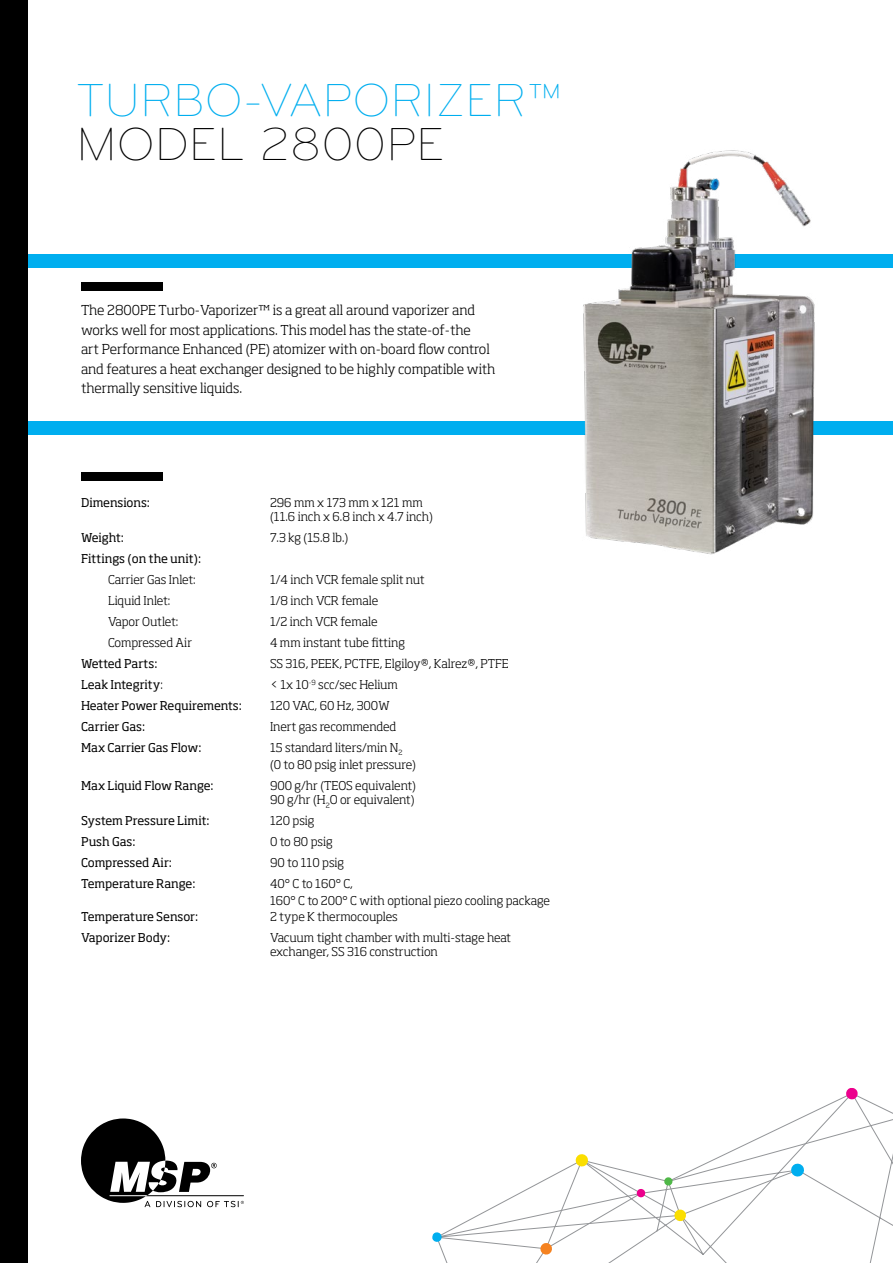
<style>
.page{position:relative;width:893px;height:1263px;background:#fff}
.page>*{position:absolute;margin:0;border:0;box-sizing:border-box;transform-origin:0 0}
.t1{font:300 48px "Bryant Pro";color:#00aeef}
.t2{font:300 48px "Bryant Pro";color:#000}
.t3{font:300 13.5px/19.5px "Soho Std";letter-spacing:-.005em;color:#000}
.t4{font:300 12px/14.4px "Soho Std";color:#000}
.t5{font:12px "Soho Std";letter-spacing:-.005em;color:#000}
.t6{font:300 12px "Soho Std";letter-spacing:-.02em;color:#000}
.t7{font:12px "Soho Std";letter-spacing:-.025em;color:#000}
.s1{font-weight:300}
</style>
<div class="page">
<div style="left:0;top:421px;width:893px;height:14px;background:#00aeef"></div>
<div style="left:0;top:254px;width:893px;height:14px;background:#00aeef"></div>
<div style="left:81px;top:282px;width:81px;height:9px;background:#000"></div>
<div style="left:81px;top:472px;width:81px;height:9px;background:#000"></div>
<div style="left:0;top:0;width:27px;height:1263px;background:#000"></div>
<img style="left:583px;top:150px;width:232px;height:405px">
<svg style="left:438px;top:1096px;width:455px;height:167px"></svg>
<svg style="left:664px;top:1177px;width:9px;height:9px"></svg>
<svg style="left:432px;top:1232px;width:10px;height:10px"></svg>
<svg style="left:540px;top:1242px;width:13px;height:13px"></svg>
<svg style="left:790px;top:1163px;width:15px;height:14px"></svg>
<svg style="left:575px;top:1153px;width:14px;height:14px"></svg>
<svg style="left:845px;top:1088px;width:13px;height:12px"></svg>
<svg style="left:674px;top:1209px;width:13px;height:13px"></svg>
<svg style="left:636px;top:1188px;width:10px;height:10px"></svg>
<svg style="left:81px;top:1118px;width:163px;height:89px"></svg>
<h1 class="t1" style="left:76px;top:72px;width:487px">TURBO-VAPORIZER™</h1>
<h1 class="t2" style="left:76px;top:116px;width:369px">MODEL 2800PE</h1>
<p class="t3" style="left:81px;top:300px;width:416px">The 2800PE Turbo-Vaporizer™ is a great all around vaporizer and works well for most applications. This model has the state-of-the<br>art Performance Enhanced (PE) atomizer with on-board flow control and features a heat exchanger designed to be highly compatible with thermally sensitive liquids.</p>
<p class="t5" style="left:81px;top:495px;width:70px">Dimensions:</p>
<p class="t4" style="left:270px;top:495px;width:164px">296 mm x 173 mm x 121 mm (11.6 inch x 6.8 inch x 4.7 inch)</p>
<p class="t5" style="left:81px;top:530px;width:44px">Weight:</p>
<p class="t4" style="left:270px;top:530px;width:80px">7.3 kg (15.8 lb.)</p>
<p class="t5" style="left:81px;top:551px;width:122px">Fittings (on the unit):</p>
<p class="t4" style="left:108px;top:572px;width:89px">Carrier Gas Inlet:</p>
<p class="t4" style="left:270px;top:572px;width:156px">1/4 inch VCR female split nut</p>
<p class="t6" style="left:108px;top:593px;width:64px">Liquid Inlet:</p>
<p class="t4" style="left:270px;top:593px;width:110px">1/8 inch VCR female</p>
<p class="t6" style="left:108px;top:614px;width:72px">Vapor Outlet:</p>
<p class="t4" style="left:270px;top:614px;width:109px">1/2 inch VCR female</p>
<p class="t4" style="left:108px;top:635px;width:86px">Compressed Air</p>
<p class="t4" style="left:270px;top:635px;width:137px">4 mm instant tube fitting</p>
<p class="t5" style="left:81px;top:656px;width:78px">Wetted Parts:</p>
<p class="t4" style="left:270px;top:656px;width:240px">SS 316, PEEK, PCTFE, Elgiloy®, Kalrez®, PTFE</p>
<p class="t5" style="left:81px;top:677px;width:83px">Leak Integrity<span class="s1">:</span></p>
<p class="t4" style="left:270px;top:677px;width:130px">&lt; 1x 10<sup>-9</sup> scc/sec Helium</p>
<p class="t7" style="left:81px;top:698px;width:162px">Heater Power Requirements:</p>
<p class="t4" style="left:270px;top:698px;width:121px">120 VAC, 60 Hz, 300W</p>
<p class="t5" style="left:81px;top:719px;width:66px">Carrier Gas:</p>
<p class="t4" style="left:270px;top:719px;width:128px">Inert gas recommended</p>
<p class="t5" style="left:81px;top:740px;width:122px">Max Carrier Gas Flow:</p>
<p class="t4" style="left:270px;top:739px;width:148px;line-height:16.5px">15 standard liters/min N<sub>2 </sub>(0 to 80 psig inlet pressure)</p>
<p class="t5" style="left:81px;top:778px;width:134px">Max Liquid Flow Range:</p>
<p class="t4" style="left:270px;top:778px;width:147px">900 g/hr (TEOS equivalent)<br>90 g/hr (H<sub>2</sub>O or equivalent)</p>
<p class="t5" style="left:81px;top:813px;width:130px">System Pressure Limit:</p>
<p class="t4" style="left:270px;top:813px;width:46px">120 psig</p>
<p class="t5" style="left:81px;top:834px;width:56px">Push Gas:</p>
<p class="t4" style="left:270px;top:834px;width:64px">0 to 80 psig</p>
<p class="t5" style="left:81px;top:855px;width:92px">Compressed Air:</p>
<p class="t4" style="left:270px;top:855px;width:76px">90 to 110 psig</p>
<p class="t5" style="left:81px;top:876px;width:116px">Temperature Range:</p>
<p class="t4" style="left:270px;top:875px;width:282px;line-height:16.5px">40° C to 160° C,<br>160° C to 200° C with optional piezo cooling package</p>
<p class="t5" style="left:81px;top:909px;width:119px">Temperature Sensor:</p>
<p class="t4" style="left:270px;top:909px;width:129px">2 type K thermocouples</p>
<p class="t5" style="left:81px;top:930px;width:91px">Vaporizer Body:</p>
<p class="t4" style="left:270px;top:930px;width:243px">Vacuum tight chamber with multi-stage heat exchanger, SS 316 construction</p>
</div>
